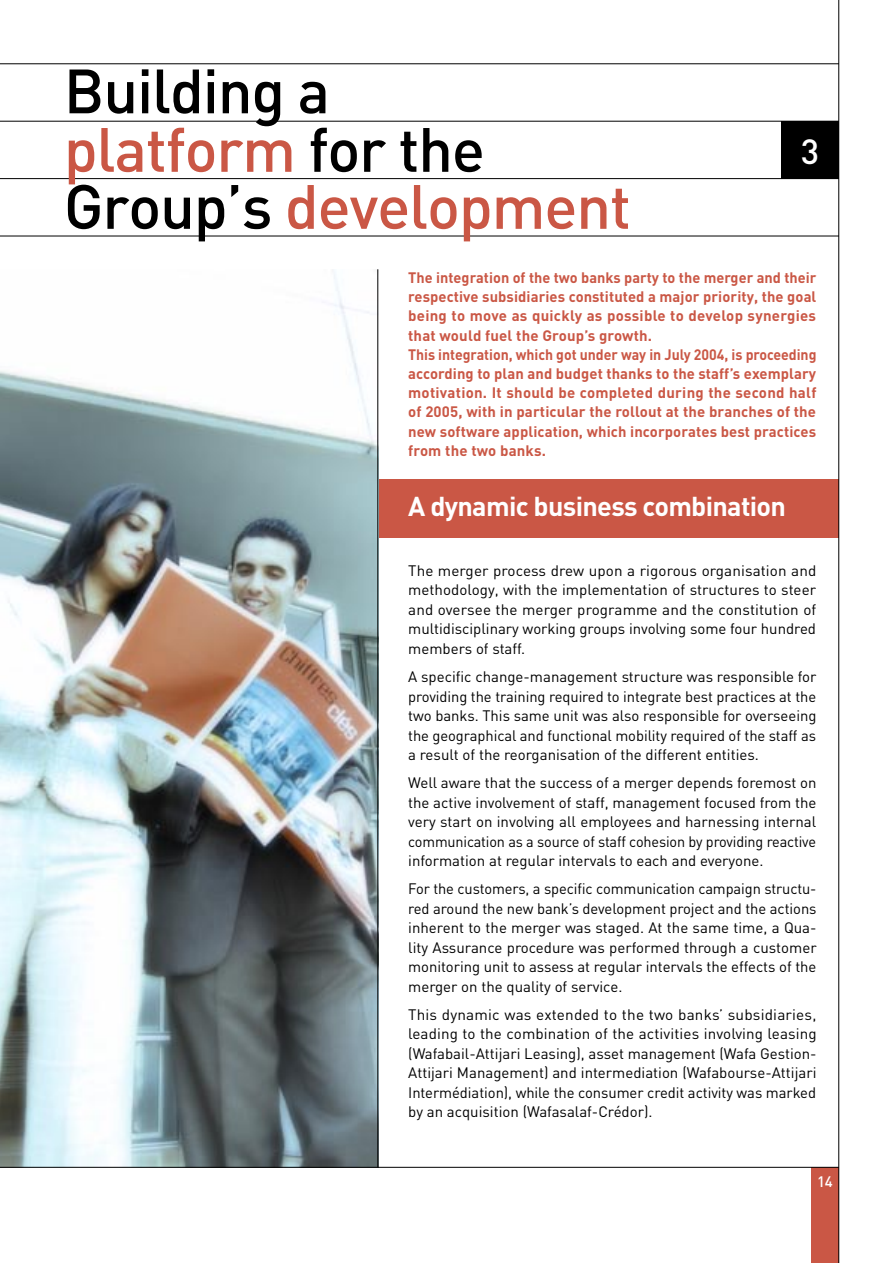
<style>
.page{position:relative;width:893px;height:1263px;background:#fff}
.page>*{position:absolute;margin:0;border:0;box-sizing:border-box;transform-origin:0 0}
.t1{font:500 61.5px "DIN";letter-spacing:-.02em;color:#ca5745}
.t2{font:500 61.5px "DIN";letter-spacing:-.02em;color:#000}
.t3{font:500 34.5px "DIN";color:#fff}
.t4{font:700 27px "DIN";letter-spacing:-.025em;color:#fff}
.t5{font:15px/19.5px "DIN";color:#000;text-align:justify}
.t6{font:700 15px/19.2px "DIN";letter-spacing:.01em;color:#ca5745;text-align:justify;scale:.94 1}
.t7{font:700 15px/19.2px "DIN";letter-spacing:.01em;color:#ca5745;text-align:justify}
.t8{font:500 15px "DIN";color:#fff}
.s1{color:#000}
</style>
<div class="page">
<div style="left:367px;top:479px;width:472px;height:59px;background:#ca5745"></div>
<img style="left:0;top:269px;width:378px;height:898px">
<hr style="left:378px;top:269px;width:1px;height:898px;background:#000">
<div style="left:811px;top:1167px;width:28px;height:96px;background:#ca5745"></div>
<div style="left:781px;top:121px;width:57px;height:58px;background:#000"></div>
<hr style="left:0;top:64px;width:839px;height:1px;background:#000">
<hr style="left:0;top:121px;width:839px;height:1px;background:#000">
<hr style="left:0;top:178px;width:839px;height:1px;background:#000">
<hr style="left:0;top:236px;width:839px;height:1px;background:#000">
<hr style="left:0;top:1167px;width:839px;height:1px;background:#000">
<hr style="left:838px;top:0;width:1px;height:1263px;background:#000">
<p class="t2" style="left:64px;top:52px;width:268px">Building a</p>
<p class="t1" style="left:64px;top:110px;width:423px">platform <span class="s1">for the</span></p>
<p class="t1" style="left:64px;top:167px;width:569px"><span class="s1">Group’s</span> development</p>
<p class="t3" style="left:801px;top:130px;width:20px">3</p>
<p class="t7" style="left:408px;top:267px;width:410px">The integration of the two banks party to the merger and their respective subsidiaries constituted a major priority, the goal being to move as quickly as possible to develop synergies that would fuel the Group’s growth.</p>
<p class="t6" style="left:408px;top:344px;width:436px">This integration, which got under way in July 2004, is proceeding according to plan and budget thanks to the staff’s exemplary motivation. It should be completed during the second half of 2005, with in particular the rollout at the branches of the new software application, which incorporates best practices from the two banks.</p>
<p class="t4" style="left:408px;top:489px;width:379px">A dynamic business combination</p>
<p class="t5" style="left:408px;top:560px;width:410px">The merger process drew upon a rigorous organisation and methodology, with the implementation of structures to steer and oversee the merger programme and the constitution of multidisciplinary working groups involving some four hundred members of staff.</p>
<p class="t5" style="left:408px;top:666px;width:410px">A specific change-management structure was responsible for providing the training required to integrate best practices at the two banks. This same unit was also responsible for overseeing the geographical and functional mobility required of the staff as a result of the reorganisation of the different entities.</p>
<p class="t5" style="left:408px;top:772px;width:410px">Well aware that the success of a merger depends foremost on the active involvement of staff, management focused from the very start on involving all employees and harnessing internal communication as a source of staff cohesion by providing reactive information at regular intervals to each and everyone.</p>
<p class="t5" style="left:408px;top:878px;width:410px">For the customers, a specific communication campaign structu&shy;red around the new bank’s development project and the actions inherent to the merger was staged. At the same time, a Qua&shy;lity Assurance procedure was performed through a customer monitoring unit to assess at regular intervals the effects of the merger on the quality of service.</p>
<p class="t5" style="left:408px;top:1004px;width:410px">This dynamic was extended to the two banks’ subsidiaries, leading to the combination of the activities involving leasing (Wafabail-Attijari Leasing), asset management (Wafa Gestion-Attijari Management) and intermediation (Wafabourse-Attijari Intermédiation), while the consumer credit activity was marked by an acquisition (Wafasalaf-Crédor).</p>
<p class="t8" style="left:817px;top:1172px;width:17px">14</p>
</div>
